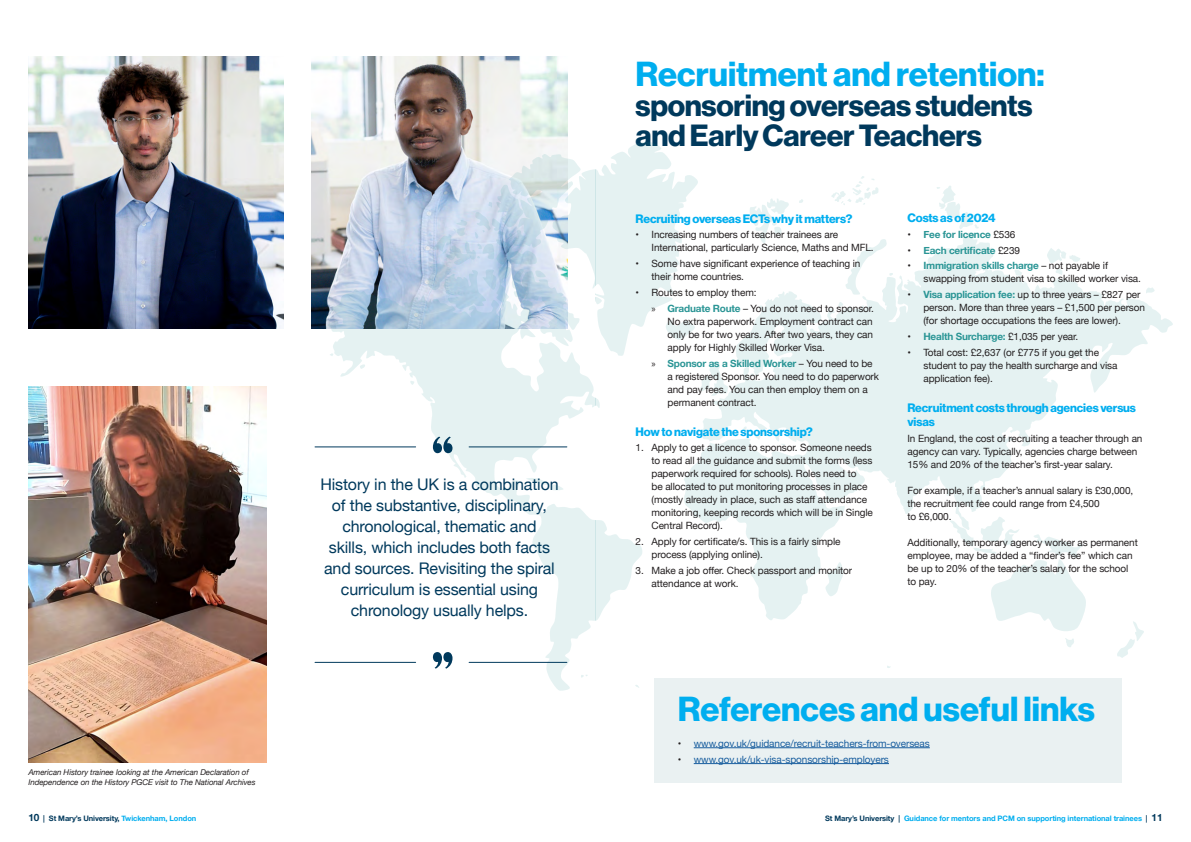
<style>
.page{position:relative;width:1191px;height:842px;background:#fff}
.page>*{position:absolute;margin:0;border:0;box-sizing:border-box;transform-origin:0 0}
.Heading{font:34px "N Haas Grotesk DS Pro 75 Bd";color:#00aeef}
.Sub_Heading{font:30px/30px "N Haas Grotesk DS Pro 75 Bd";letter-spacing:-.01em;color:#00395c}
.Quotes{font:16px/21px "Helvetica Neue";letter-spacing:-.01em;color:#00395c;text-align:center}
.sub_heading_2{font:12px/14px "N Haas Grotesk DS Pro 75 Bd";letter-spacing:-.01em;color:#00aeef}
.Body{font:10px/13px "Helvetica Neue";letter-spacing:-.01em;color:#231f20}
.t1{font:10px "Helvetica Neue";letter-spacing:-.01em;color:#175d9e}
.t2{font:700 10px "Helvetica Neue";letter-spacing:-.02em;color:#2a9595}
.t3{font:italic 8px/10px "Helvetica Neue";letter-spacing:-.01em;color:#231f20}
.t4{font:700 7.5px "Helvetica Neue";letter-spacing:-.01em;color:#00aeef}
.t5{font:700 7.5px "Helvetica Neue";letter-spacing:-.01em;color:#00395c}
.s1{font-family:"Myriad Pro"}
.s2{font-weight:700;color:#2a9595}
.s3{font-weight:400;color:#231f20}
.s4{color:#231f20}
.s5{font-size:10px}
.s6{color:#00aeef}
.s7{color:#00395c}
.s8{font-size:10px;color:#00395c}
</style>
<div class="page">
<img style="left:28px;top:57px;width:255px;height:272px">
<img style="left:29px;top:386px;width:237px;height:377px">
<img style="left:312px;top:57px;width:255px;height:272px">
<svg style="left:327px;top:266px;width:100px;height:397px"></svg>
<svg style="left:360px;top:364px;width:5px;height:5px"></svg>
<svg style="left:410px;top:381px;width:5px;height:4px"></svg>
<svg style="left:750px;top:198px;width:39px;height:34px"></svg>
<svg style="left:1117px;top:621px;width:27px;height:37px"></svg>
<svg style="left:1065px;top:638px;width:9px;height:9px"></svg>
<svg style="left:998px;top:620px;width:83px;height:11px"></svg>
<svg style="left:728px;top:232px;width:444px;height:388px"></svg>
<svg style="left:748px;top:373px;width:6px;height:4px"></svg>
<svg style="left:838px;top:302px;width:5px;height:5px"></svg>
<svg style="left:755px;top:435px;width:5px;height:5px"></svg>
<svg style="left:743px;top:426px;width:4px;height:7px"></svg>
<svg style="left:800px;top:443px;width:5px;height:3px"></svg>
<svg style="left:789px;top:406px;width:34px;height:21px"></svg>
<svg style="left:835px;top:406px;width:17px;height:35px"></svg>
<svg style="left:1047px;top:248px;width:33px;height:27px"></svg>
<svg style="left:1145px;top:287px;width:9px;height:7px"></svg>
<svg style="left:799px;top:199px;width:4px;height:4px"></svg>
<svg style="left:831px;top:176px;width:47px;height:29px"></svg>
<svg style="left:937px;top:186px;width:41px;height:43px"></svg>
<svg style="left:845px;top:239px;width:48px;height:56px"></svg>
<svg style="left:897px;top:408px;width:13px;height:5px"></svg>
<svg style="left:929px;top:308px;width:6px;height:7px"></svg>
<svg style="left:958px;top:260px;width:8px;height:10px"></svg>
<svg style="left:988px;top:263px;width:4px;height:4px"></svg>
<div style="left:653px;top:677px;width:468px;height:105px;background:#eaf1f2"></div>
<hr style="left:693px;top:747px;width:236px;height:1px;background:#175d9e">
<hr style="left:693px;top:763px;width:196px;height:1px;background:#175d9e">
<hr style="left:315px;top:447px;width:100px;height:1px;background:#00395c">
<svg style="left:427px;top:142px;width:301px;height:549px"></svg>
<hr style="left:315px;top:662px;width:100px;height:1px;background:#00395c">
<hr style="left:469px;top:662px;width:98px;height:1px;background:#00395c">
<p class="t3" style="left:28px;top:768px;width:229px">American History trainee looking at the American Declaration of<br>Independence on the History PGCE visit to The National Archives</p>
<p class="Quotes" style="left:320px;top:475px;width:240px">History in the UK is a combination of the substantive, disciplinary, chronological, thematic and<br>skills, which includes both facts and sources. Revisiting the spiral curriculum is essential using chronology usually helps.</p>
<p class="Heading" style="left:635px;top:54px;width:411px">Recruitment and retention:</p>
<p class="Sub_Heading" style="left:635px;top:91px;width:399px">sponsoring overseas students and Early Career Teachers</p>
<p class="sub_heading_2" style="left:635px;top:212px;width:218px">Recruiting overseas ECTs why it matters?</p>
<p class="Body" style="left:651px;top:229px;width:224px;text-indent:-16px">• Increasing numbers of teacher trainees are<br>International, particularly Science, Maths and MFL.</p>
<p class="Body" style="left:651px;top:258px;width:210px;text-indent:-16px">• Some have significant experience of teaching in their home countries.</p>
<p class="Body" style="left:635px;top:287px;width:122px">• Routes to employ them:</p>
<p class="Body" style="left:667px;top:302px;width:208px;text-indent:-16px"><span class="s1">»</span> <span class="s2">Graduate Route</span> – You do not need to sponsor.<br>No extra paperwork. Employment contract can only be for two years. After two years, they can apply for Highly Skilled Worker Visa.</p>
<p class="Body" style="left:667px;top:357px;width:213px;text-indent:-16px"><span class="s1">»</span> <span class="s2">Sponsor as a Skilled Worker</span> – You need to be a registered Sponsor. You need to do paperwork and pay fees. You can then employ them on a permanent contract.</p>
<p class="sub_heading_2" style="left:635px;top:425px;width:179px">How to navigate the sponsorship?</p>
<p class="Body" style="left:651px;top:442px;width:223px;text-indent:-16px">1. Apply to get a licence to sponsor. Someone needs to read all the guidance and submit the forms (less paperwork required for schools). Roles need to<br>be allocated to put monitoring processes in place (mostly already in place, such as staff attendance monitoring, keeping records which will be in Single Central Record).</p>
<p class="Body" style="left:651px;top:536px;width:190px;text-indent:-16px">2. Apply for certificate/s. This is a fairly simple process (applying online).</p>
<p class="Body" style="left:651px;top:565px;width:202px;text-indent:-16px">3. Make a job offer. Check passport and monitor attendance at work.</p>
<p class="sub_heading_2" style="left:907px;top:211px;width:90px">Costs as of 2024</p>
<p class="t2" style="left:907px;top:226px;width:109px"><span class="s3">•</span> Fee for licence <span class="s3">£536</span></p>
<p class="t2" style="left:907px;top:242px;width:114px"><span class="s3">•</span> Each certificate <span class="s3">£239</span></p>
<p class="Body" style="left:923px;top:260px;width:219px;text-indent:-16px">• <span class="s2">Immigration skills charge</span> – not payable if swapping from student visa to skilled worker visa.</p>
<p class="Body" style="left:923px;top:289px;width:223px;text-indent:-16px">• <span class="s2">Visa application fee:</span> up to three years – £827 per person. More than three years – £1,500 per person (for shortage occupations the fees are lower).</p>
<p class="t2" style="left:907px;top:329px;width:172px"><span class="s3">•</span> Health Surcharge: <span class="s3">£1,035 per year.</span></p>
<p class="Body" style="left:923px;top:346px;width:195px;text-indent:-16px">• Total cost: £2,637 (or £775 if you get the student to pay the health surcharge and visa application fee).</p>
<p class="sub_heading_2" style="left:907px;top:401px;width:230px">Recruitment costs through agencies versus visas</p>
<p class="Body" style="left:907px;top:432px;width:237px">In England, the cost of recruiting a teacher through an agency can vary. Typically, agencies charge between<br>15% and 20% of the teacher’s first-year salary.</p>
<p class="Body" style="left:907px;top:484px;width:227px">For example, if a teacher’s annual salary is £30,000, the recruitment fee could range from £4,500<br>to £6,000.</p>
<p class="Body" style="left:907px;top:536px;width:232px">Additionally, temporary agency worker as permanent employee, may be added a “finder’s fee” which can be up to 20% of the teacher’s salary for the school to pay.</p>
<p class="Heading" style="left:677px;top:689px;width:419px">References and useful links</p>
<p class="t1" style="left:677px;top:736px;width:254px"><span class="s4">•</span> www.gov.uk/guidance/recruit-teachers-from-overseas</p>
<p class="t1" style="left:677px;top:752px;width:213px"><span class="s4">•</span> www.gov.uk/uk-visa-sponsorship-employers</p>
<p class="t5" style="left:28px;top:813px;width:169px"><span class="s5">10</span> | St Mary’s University, <span class="s6">Twickenham, London</span></p>
<p class="t4" style="left:825px;top:813px;width:339px"><span class="s7">St Mary’s University |</span> Guidance for mentors and PCM on supporting international trainees <span class="s7">|</span> <span class="s8">11</span></p>
</div>
